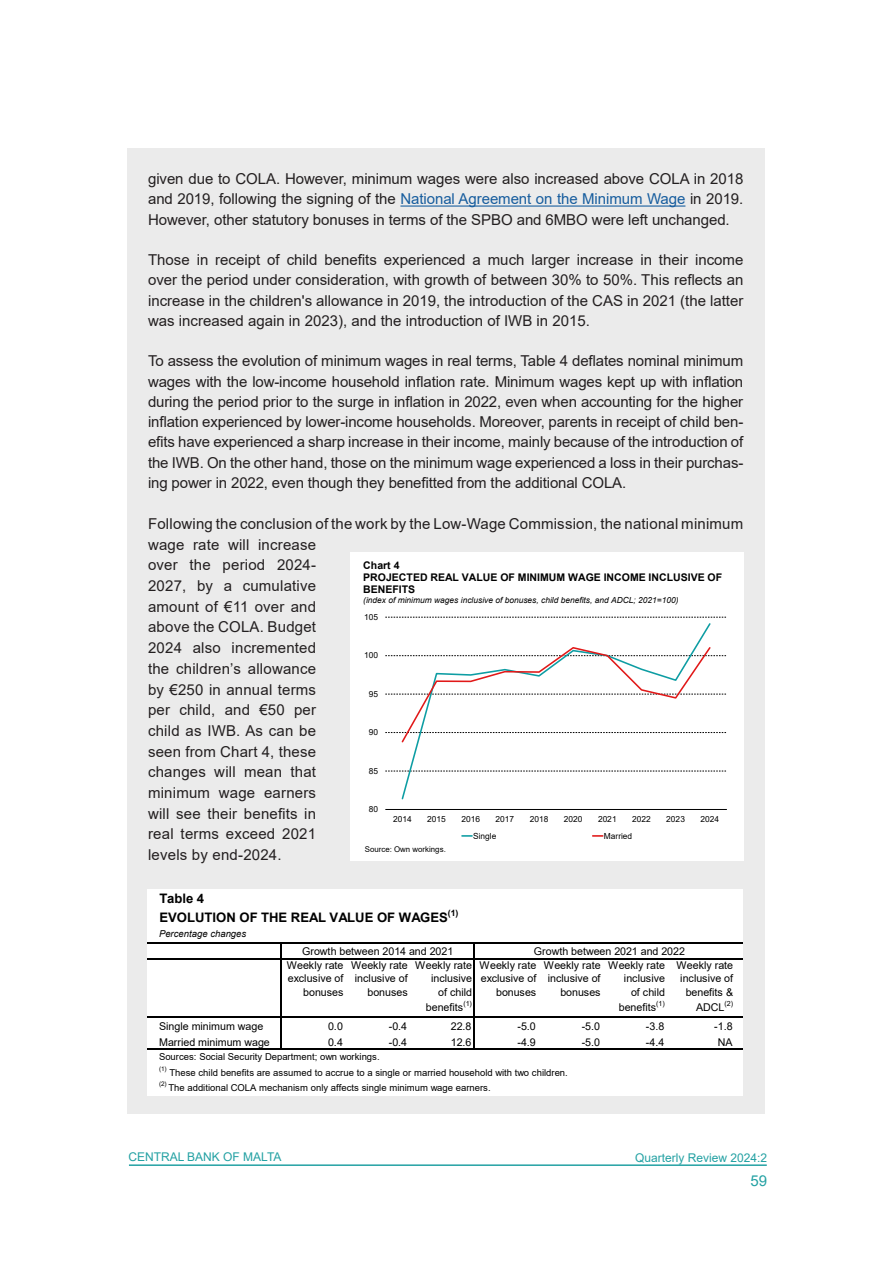
<style>
.page{position:relative;width:893px;height:1263px;background:#fff}
.page>*{position:absolute;margin:0;border:0;box-sizing:border-box;transform-origin:0 0}
.QR_Normal_Text{font:15px/20.7px "Arial";letter-spacing:.015em;color:#231f20;text-align:justify}
.t1{font:15px "Arial";color:#23a1a3}
.t2{font:700 13.05px/19px "Arial";color:#000}
.t3{font:12px "Arial";color:#23a1a3}
.t4{font:10.65px/13.2px "Arial";letter-spacing:-.005em;color:#000;text-align:right}
.t5{font:700 10.5px/12.1px "Arial";color:#000}
.t6{font:9.45px "Arial";color:#000}
.t7{font:italic 9.45px "Arial";color:#000}
.t8{font:700 8.7px "Arial";color:#000}
.t9{font:italic 8.4px "Arial";color:#000}
.t10{font:8.4px "Arial";color:#000}
.t11{font:7.8px "Arial";letter-spacing:.005em;color:#000}
.t12{font:7.05px "Arial";color:#000}
.t13{font:6.3px "Arial";color:#000}
.s1{color:#175d9e}
</style>
<div class="page">
<hr style="left:129px;top:1164px;width:638px;height:2px;background:#23a1a3">
<div style="left:128px;top:149px;width:637px;height:965px;background:#ebebeb"></div>
<hr style="left:400px;top:205px;width:285px;height:2px;background:#175d9e">
<div style="left:350px;top:553px;width:393px;height:308px;background:#fff"></div>
<svg style="left:385px;top:771px;width:341px;height:1px"></svg>
<svg style="left:385px;top:617px;width:342px;height:1px"></svg>
<hr style="left:385px;top:809px;width:342px;height:1px;background:#000">
<svg style="left:400px;top:623px;width:312px;height:177px"></svg>
<svg style="left:385px;top:646px;width:342px;height:98px"></svg>
<svg style="left:462px;top:835px;width:10px;height:2px"></svg>
<svg style="left:593px;top:835px;width:10px;height:2px"></svg>
<div style="left:148px;top:889px;width:595px;height:207px;background:#fff"></div>
<hr style="left:280px;top:943px;width:1px;height:106px;background:#000">
<hr style="left:473px;top:943px;width:1px;height:106px;background:#000">
<hr style="left:148px;top:942px;width:595px;height:1px;background:#000">
<hr style="left:148px;top:958px;width:595px;height:1px;background:#000">
<hr style="left:148px;top:1016px;width:595px;height:1px;background:#000">
<hr style="left:148px;top:1048px;width:595px;height:1px;background:#000">
<p class="QR_Normal_Text" style="left:148px;top:169px;width:597px;line-height:20.2px">given due to COLA. However, minimum wages were also increased above COLA in 2018 and 2019, following the signing of the <span class="s1">National Agreement on the Minimum Wage</span> in 2019.<br>However, other statutory bonuses in terms of the SPBO and 6MBO were left unchanged.</p>
<p class="QR_Normal_Text" style="left:148px;top:250px;width:597px;line-height:20.2px">Those in receipt of child benefits experienced a much larger increase in their income over the period under consideration, with growth of between 30% to 50%. This reflects an increase in the children's allowance in 2019, the introduction of the CAS in 2021 (the latter was increased again in 2023), and the introduction of IWB in 2015.</p>
<p class="QR_Normal_Text" style="left:148px;top:351px;width:597px;line-height:20.2px">To assess the evolution of minimum wages in real terms, Table 4 deflates nominal minimum wages with the low-income household inflation rate. Minimum wages kept up with inflation during the period prior to the surge in inflation in 2022, even when accounting for the higher inflation experienced by lower-income households. Moreover, parents in receipt of child ben&shy;efits have experienced a sharp increase in their income, mainly because of the introduction of the IWB. On the other hand, those on the minimum wage experienced a loss in their purchas&shy;ing power in 2022, even though they benefitted from the additional COLA.</p>
<p class="QR_Normal_Text" style="left:148px;top:513px;width:597px;text-align:left">Following the conclusion of the work by the Low-Wage Commission, the national minimum wage rate will increase<br>over the period 2024-<br>2027, by a cumulative<br>amount of €11 over and<br>above the COLA. Budget<br>2024 also incremented<br>the children’s allowance<br>by €250 in annual terms<br>per child, and €50 per<br>child as IWB. As can be<br>seen from Chart 4, these<br>changes will mean that<br>minimum wage earners<br>will see their benefits in<br>real terms exceed 2021<br>levels by end-2024.</p>
<p class="t5" style="left:363px;top:559px;width:360px">Chart 4<br>PROJECTED REAL VALUE OF MINIMUM WAGE INCOME INCLUSIVE OF<br>BENEFITS</p>
<p class="t9" style="left:363px;top:594px;width:317px">(index of minimum wages inclusive of bonuses, child benefits, and ADCL; 2021=100)</p>
<p class="t10" style="left:364px;top:611px;width:15px">105</p>
<p class="t10" style="left:364px;top:650px;width:15px">100</p>
<p class="t10" style="left:369px;top:688px;width:11px">95</p>
<p class="t10" style="left:369px;top:726px;width:11px">90</p>
<p class="t10" style="left:369px;top:765px;width:11px">85</p>
<p class="t10" style="left:369px;top:803px;width:11px">80</p>
<p class="t10" style="left:393px;top:813px;width:20px">2014</p>
<p class="t10" style="left:427px;top:813px;width:20px">2015</p>
<p class="t10" style="left:461px;top:813px;width:20px">2016</p>
<p class="t10" style="left:495px;top:813px;width:20px">2017</p>
<p class="t10" style="left:530px;top:813px;width:20px">2018</p>
<p class="t10" style="left:564px;top:813px;width:20px">2020</p>
<p class="t10" style="left:598px;top:813px;width:20px">2021</p>
<p class="t10" style="left:632px;top:813px;width:20px">2022</p>
<p class="t10" style="left:666px;top:813px;width:20px">2023</p>
<p class="t10" style="left:700px;top:813px;width:20px">2024</p>
<p class="t10" style="left:473px;top:830px;width:25px">Single</p>
<p class="t10" style="left:604px;top:830px;width:30px">Married</p>
<p class="t11" style="left:365px;top:843px;width:83px">Source: Own workings.</p>
<p class="t2" style="left:159px;top:889px;width:290px">Table 4<br>EVOLUTION OF THE REAL VALUE OF WAGES</p>
<p class="t8" style="left:448px;top:906px;width:12px">(1)</p>
<p class="t7" style="left:159px;top:928px;width:89px">Percentage changes</p>
<p class="t4" style="left:302px;top:945px;width:153px">Growth between 2014 and 2021</p>
<p class="t4" style="left:534px;top:945px;width:153px">Growth between 2021 and 2022</p>
<p class="t4" style="left:287px;top:959px;width:58px">Weekly rate exclusive of bonuses</p>
<p class="t4" style="left:351px;top:959px;width:58px">Weekly rate inclusive of bonuses</p>
<p class="t4" style="left:415px;top:959px;width:58px">Weekly rate inclusive<br>of child</p>
<p class="t4" style="left:426px;top:1001px;width:39px">benefits</p>
<p class="t12" style="left:463px;top:999px;width:10px">(1)</p>
<p class="t4" style="left:480px;top:959px;width:58px">Weekly rate exclusive of bonuses</p>
<p class="t4" style="left:544px;top:959px;width:58px">Weekly rate inclusive of bonuses</p>
<p class="t4" style="left:608px;top:959px;width:58px">Weekly rate inclusive<br>of child</p>
<p class="t4" style="left:619px;top:1001px;width:39px">benefits</p>
<p class="t12" style="left:656px;top:999px;width:10px">(1)</p>
<p class="t4" style="left:676px;top:959px;width:58px">Weekly rate inclusive of benefits &amp;</p>
<p class="t4" style="left:696px;top:1001px;width:30px">ADCL</p>
<p class="t12" style="left:724px;top:999px;width:10px">(2)</p>
<p class="t4" style="left:159px;top:1019px;width:106px">Single minimum wage</p>
<p class="t4" style="left:328px;top:1019px;width:16px">0.0</p>
<p class="t4" style="left:389px;top:1019px;width:20px">-0.4</p>
<p class="t4" style="left:451px;top:1019px;width:22px">22.8</p>
<p class="t4" style="left:517px;top:1019px;width:20px">-5.0</p>
<p class="t4" style="left:582px;top:1019px;width:20px">-5.0</p>
<p class="t4" style="left:646px;top:1019px;width:20px">-3.8</p>
<p class="t4" style="left:714px;top:1019px;width:20px">-1.8</p>
<p class="t4" style="left:159px;top:1035px;width:112px">Married minimum wage</p>
<p class="t4" style="left:328px;top:1035px;width:16px">0.4</p>
<p class="t4" style="left:389px;top:1035px;width:20px">-0.4</p>
<p class="t4" style="left:451px;top:1035px;width:22px">12.6</p>
<p class="t4" style="left:517px;top:1035px;width:20px">-4.9</p>
<p class="t4" style="left:582px;top:1035px;width:20px">-5.0</p>
<p class="t4" style="left:646px;top:1035px;width:20px">-4.4</p>
<p class="t4" style="left:718px;top:1035px;width:16px">NA</p>
<p class="t6" style="left:159px;top:1050px;width:222px">Sources: Social Security Department; own workings.</p>
<p class="t13" style="left:159px;top:1065px;width:9px">(1)</p>
<p class="t6" style="left:169px;top:1066px;width:400px">These child benefits are assumed to accrue to a single or married household with two children.</p>
<p class="t13" style="left:159px;top:1080px;width:9px">(2)</p>
<p class="t6" style="left:168px;top:1081px;width:324px">The additional COLA mechanism only affects single minimum wage earners.</p>
<p class="t3" style="left:128px;top:1149px;width:155px">CENTRAL BANK OF MALTA</p>
<p class="t3" style="left:635px;top:1150px;width:134px">Quarterly Review 2024:2</p>
<p class="t1" style="left:750px;top:1170px;width:18px">59</p>
</div>
